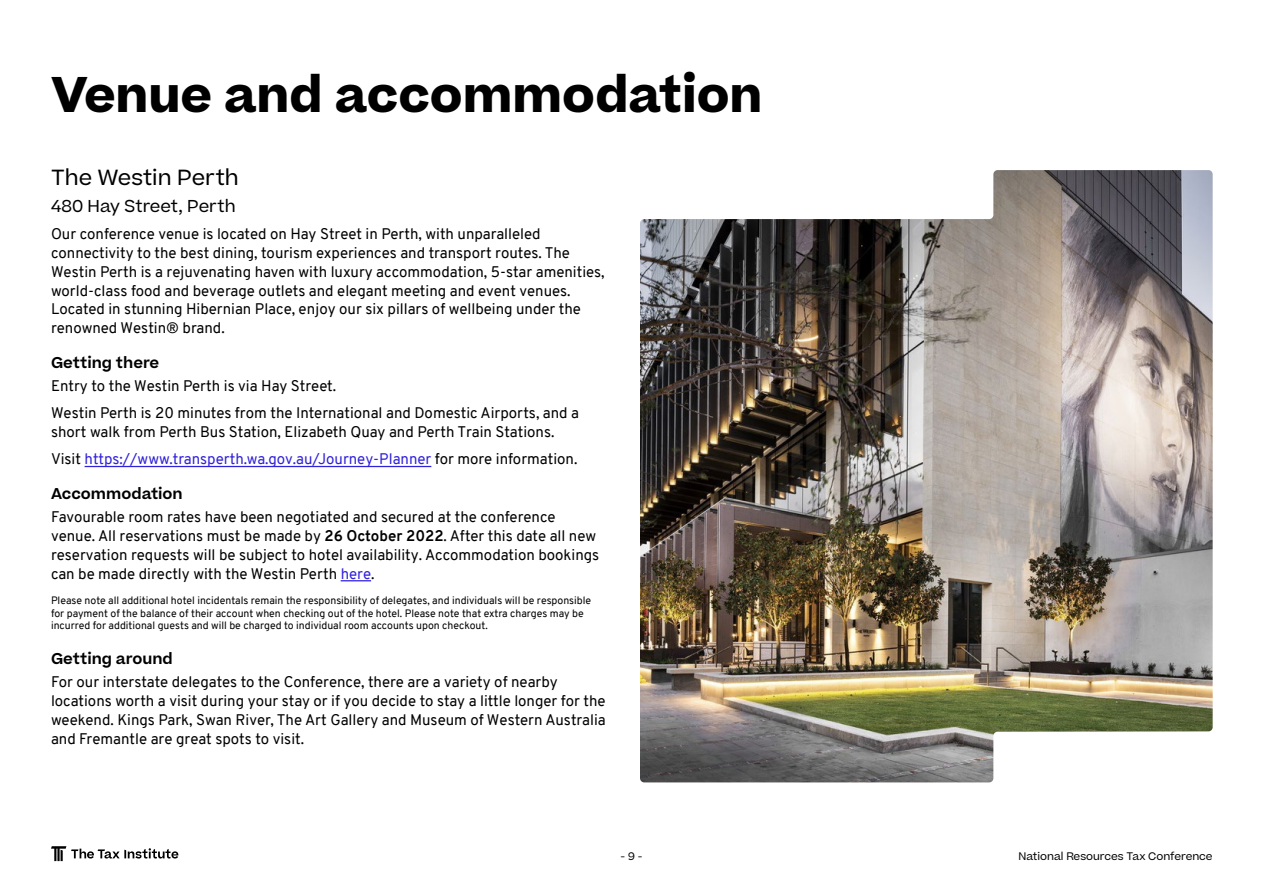
<style>
.page{position:relative;width:1263px;height:893px;background:#fff}
.page>*{position:absolute;margin:0;border:0;box-sizing:border-box;transform-origin:0 0}
.t1{font:700 48px "Beatrice";color:#000}
.t2{font:21px "Beatrice";color:#000}
.t3{font:16.5px "Beatrice";color:#000}
.t4{font:15px/18.8px "Overpass";color:#000}
.t5{font:600 15px "Beatrice";color:#000}
.t6{font:10.5px/12.6px "Overpass";color:#000}
.t7{font:10.5px "Beatrice";color:#000}
.s1{color:#3021da}
.s2{font-weight:700}
</style>
<div class="page">
<img style="left:640px;top:170px;width:573px;height:612px">
<hr style="left:85px;top:466px;width:346px;height:1px;background:#3021da">
<hr style="left:341px;top:580px;width:30px;height:1px;background:#3021da">
<svg style="left:51px;top:846px;width:127px;height:15px"></svg>
<h1 class="t1" style="left:51px;top:61px;width:713px">Venue and accommodation</h1>
<h2 class="t2" style="left:51px;top:164px;width:189px">The Westin Perth</h2>
<p class="t3" style="left:51px;top:195px;width:186px">480 Hay Street, Perth</p>
<p class="t4" style="left:51px;top:225px;width:555px">Our conference venue is located on Hay Street in Perth, with unparalleled connectivity to the best dining, tourism experiences and transport routes. The Westin Perth is a rejuvenating haven with luxury accommodation, 5-star amenities, world-class food and beverage outlets and elegant meeting and event venues.<br>Located in stunning Hibernian Place, enjoy our six pillars of wellbeing under the renowned Westin® brand.</p>
<p class="t5" style="left:51px;top:353px;width:110px">Getting there</p>
<p class="t4" style="left:51px;top:372px;width:530px;line-height:27.3px">Entry to the Westin Perth is via Hay Street.<br>Westin Perth is 20 minutes from the International and Domestic Airports, and a</p>
<p class="t4" style="left:51px;top:418px;width:528px;line-height:27.3px">short walk from Perth Bus Station, Elizabeth Quay and Perth Train Stations.<br>Visit <span class="s1">https://www.transperth.wa.gov.au/Journey-Planner</span> for more information.</p>
<p class="t5" style="left:51px;top:484px;width:133px">Accommodation</p>
<p class="t4" style="left:51px;top:508px;width:550px">Favourable room rates have been negotiated and secured at the conference venue. All reservations must be made by <span class="s2">26 October 2022</span>. After this date all new reservation requests will be subject to hotel availability. Accommodation bookings can be made directly with the Westin Perth <span class="s1">here</span>.</p>
<p class="t6" style="left:51px;top:594px;width:542px">Please note all additional hotel incidentals remain the responsibility of delegates, and individuals will be responsible for payment of the balance of their account when checking out of the hotel. Please note that extra charges may be incurred for additional guests and will be charged to individual room accounts upon checkout.</p>
<p class="t5" style="left:51px;top:649px;width:123px">Getting around</p>
<p class="t4" style="left:51px;top:673px;width:556px">For our interstate delegates to the Conference, there are a variety of nearby locations worth a visit during your stay or if you decide to stay a little longer for the weekend. Kings Park, Swan River, The Art Gallery and Museum of Western Australia and Fremantle are great spots to visit.</p>
<p class="t7" style="left:621px;top:849px;width:23px">- 9 -</p>
<p class="t7" style="left:1018px;top:849px;width:196px">National Resources Tax Conference</p>
</div>
